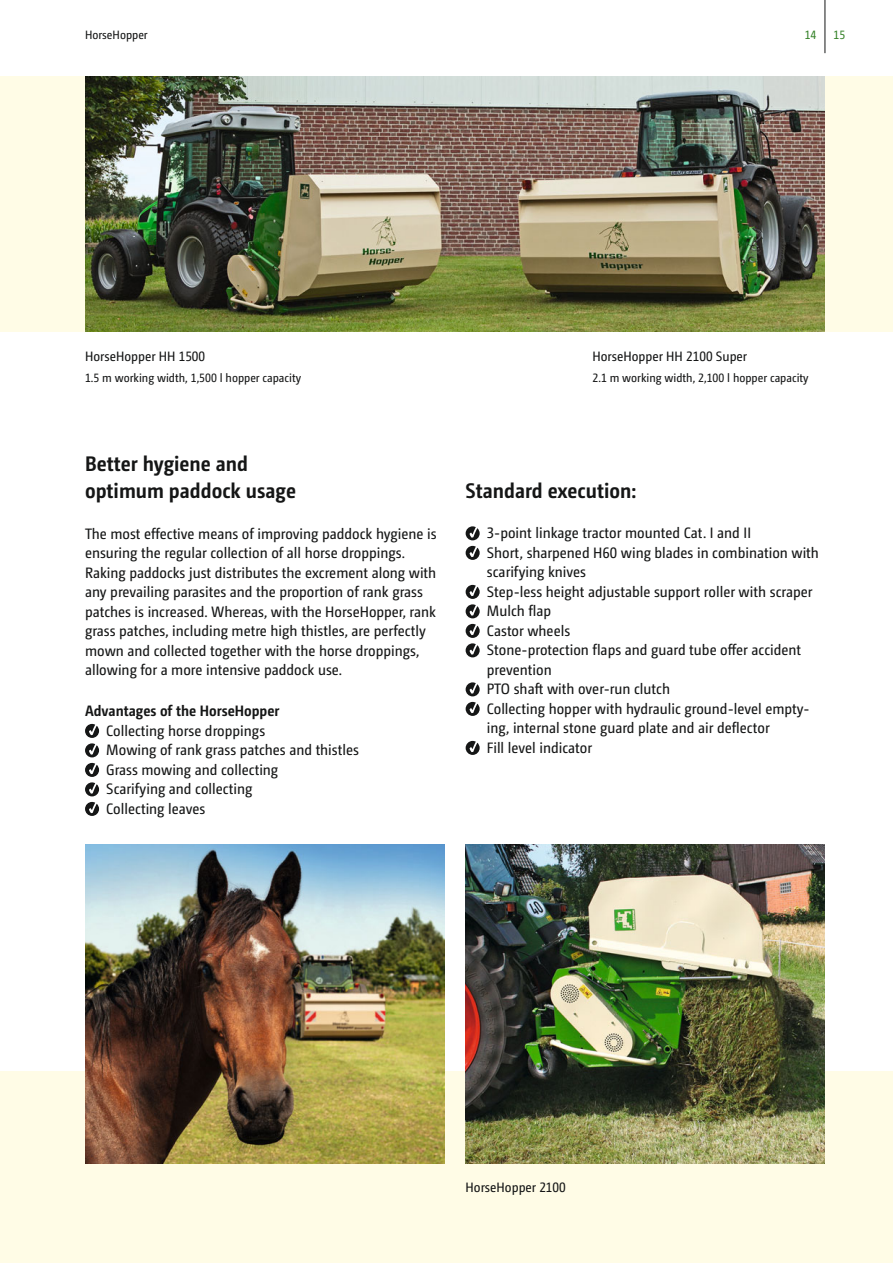
<style>
.page{position:relative;width:893px;height:1263px;background:#fff}
.page>*{position:absolute;margin:0;border:0;box-sizing:border-box;transform-origin:0 0}
.t1{font:700 21px/27px "Camingo Dos Pro S Cd";color:#151616}
.t2{font:15px/19.5px "Camingo Dos Pro S Cd";color:#151616}
.t3{font:700 15px "Camingo Dos Pro S Cd";color:#151616}
.t4{font:13.5px "Camingo Dos Pro S Cd";color:#151616}
.t5{font:12px "Camingo Dos Pro S Cd";color:#151616}
.t6{font:12px "Camingo Dos Pro S Cd";color:#38832b}
</style>
<div class="page">
<div style="left:0;top:77px;width:893px;height:255px;background:#fffce6"></div>
<div style="left:0;top:1071px;width:893px;height:192px;background:#fffce6"></div>
<img style="left:466px;top:844px;width:359px;height:319px">
<img style="left:85px;top:844px;width:359px;height:319px">
<img style="left:85px;top:77px;width:740px;height:255px">
<hr style="left:825px;top:0;width:1px;height:53px;background:#151616">
<svg style="left:85px;top:724px;width:14px;height:33px"></svg>
<svg style="left:85px;top:763px;width:14px;height:33px"></svg>
<svg style="left:85px;top:802px;width:14px;height:14px"></svg>
<svg style="left:466px;top:526px;width:14px;height:14px"></svg>
<svg style="left:466px;top:546px;width:14px;height:14px"></svg>
<svg style="left:466px;top:585px;width:14px;height:33px"></svg>
<svg style="left:466px;top:624px;width:14px;height:33px"></svg>
<svg style="left:466px;top:682px;width:14px;height:14px"></svg>
<svg style="left:466px;top:702px;width:14px;height:14px"></svg>
<svg style="left:466px;top:741px;width:14px;height:14px"></svg>
<p class="t5" style="left:85px;top:30px;width:64px">HorseHopper</p>
<p class="t6" style="left:805px;top:30px;width:13px">14</p>
<p class="t6" style="left:833px;top:30px;width:13px">15</p>
<p class="t4" style="left:85px;top:351px;width:122px">HorseHopper HH 1500</p>
<p class="t5" style="left:85px;top:373px;width:218px">1.5 m working width, 1,500 l hopper capacity</p>
<h1 class="t1" style="left:85px;top:452px;width:212px">Better hygiene and optimum paddock usage</h1>
<p class="t2" style="left:85px;top:525px;width:353px">The most effective means of improving paddock hygiene is ensuring the regular collection of all horse droppings.<br>Raking paddocks just distributes the excrement along with any prevailing parasites and the proportion of rank grass patches is increased. Whereas, with the HorseHopper, rank grass patches, including metre high thistles, are perfectly mown and collected together with the horse droppings, allowing for a more intensive paddock use.</p>
<p class="t3" style="left:85px;top:705px;width:196px">Advantages of the HorseHopper</p>
<p class="t2" style="left:106px;top:722px;width:254px">Collecting horse droppings<br>Mowing of rank grass patches and thistles<br>Grass mowing and collecting<br>Scarifying and collecting<br>Collecting leaves</p>
<p class="t4" style="left:592px;top:351px;width:156px">HorseHopper HH 2100 Super</p>
<p class="t5" style="left:592px;top:373px;width:218px">2.1 m working width, 2,100 l hopper capacity</p>
<h1 class="t1" style="left:466px;top:479px;width:172px">Standard execution:</h1>
<p class="t2" style="left:487px;top:524px;width:334px">3-point linkage tractor mounted Cat. I and II<br>Short, sharpened H60 wing blades in combination with scarifying knives<br>Step-less height adjustable support roller with scraper Mulch flap<br>Castor wheels<br>Stone-protection flaps and guard tube offer accident prevention<br>PTO shaft with over-run clutch<br>Collecting hopper with hydraulic ground-level empty&shy;ing, internal stone guard plate and air deflector<br>Fill level indicator</p>
<p class="t4" style="left:466px;top:1182px;width:102px">HorseHopper 2100</p>
</div>
